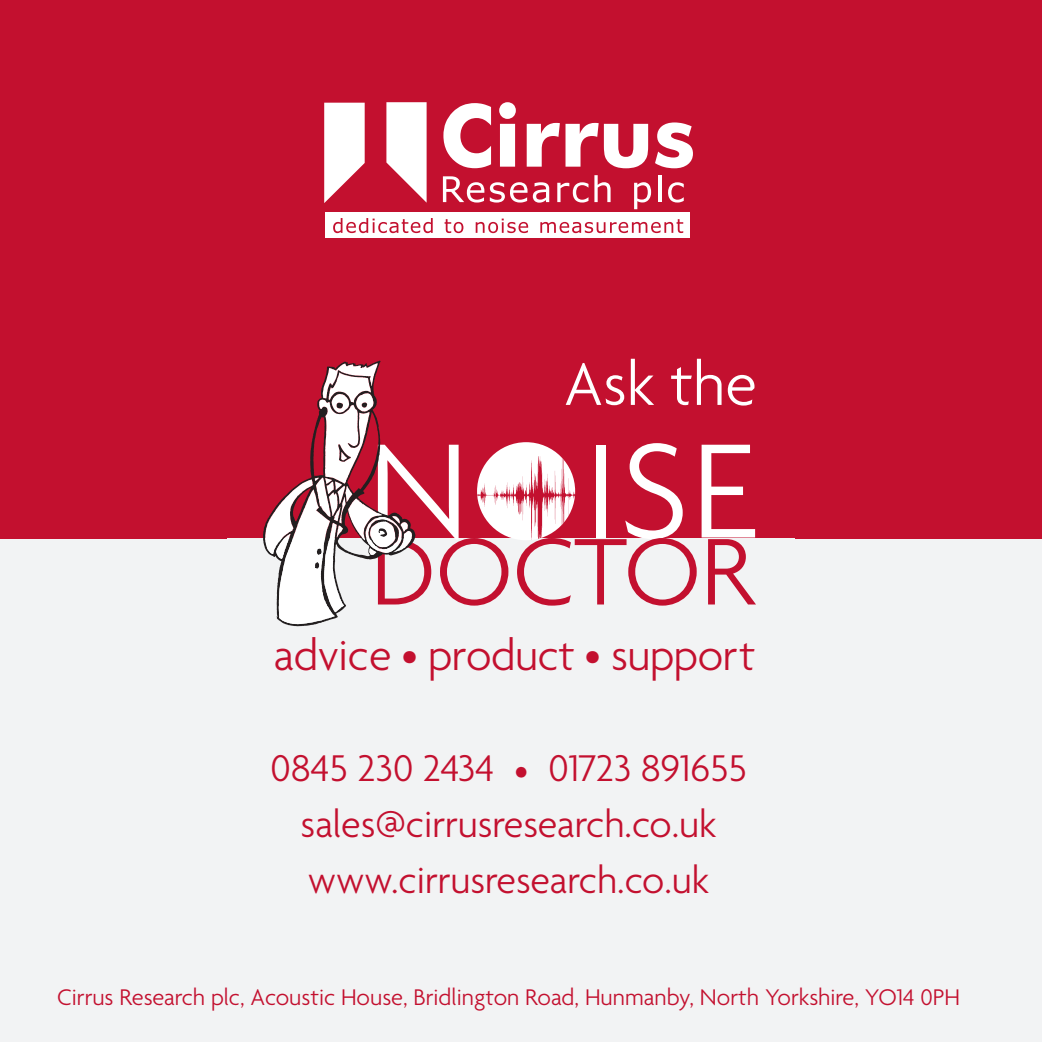
<style>
.page{position:relative;width:1042px;height:1042px;background:#fff}
.page>*{position:absolute;margin:0;border:0;box-sizing:border-box;transform-origin:0 0}
.t1{font:300 64.92px "Agenda";color:#fff}
.t2{font:300 46.2px "Agenda";letter-spacing:-.01em;color:#c3102f}
.t3{font:300 40.25px "Agenda";color:#c3102f}
.t4{font:300 24.5px "Agenda";color:#c3102f}
.s1{font-family:"Minion Pro";font-weight:400}
</style>
<div class="page">
<div style="left:0;top:531px;width:1042px;height:511px;background:#f2f3f4"></div>
<div style="left:0;top:0;width:1042px;height:538px;background:#c3102f"></div>
<svg style="left:263px;top:361px;width:493px;height:265px"></svg>
<svg style="left:324px;top:103px;width:41px;height:100px"></svg>
<svg style="left:386px;top:102px;width:41px;height:101px"></svg>
<svg style="left:443px;top:103px;width:48px;height:65px"></svg>
<svg style="left:499px;top:102px;width:17px;height:65px"></svg>
<svg style="left:527px;top:123px;width:121px;height:45px"></svg>
<svg style="left:655px;top:122px;width:38px;height:46px"></svg>
<svg style="left:443px;top:176px;width:41px;height:27px"></svg>
<svg style="left:490px;top:182px;width:37px;height:21px"></svg>
<svg style="left:533px;top:182px;width:16px;height:21px"></svg>
<svg style="left:557px;top:182px;width:31px;height:20px"></svg>
<svg style="left:594px;top:175px;width:16px;height:27px"></svg>
<svg style="left:634px;top:182px;width:17px;height:27px"></svg>
<hr style="left:658px;top:175px;width:3px;height:27px;background:#fff">
<svg style="left:668px;top:182px;width:16px;height:20px"></svg>
<div style="left:326px;top:213px;width:364px;height:25px;background:#fff"></div>
<svg style="left:333px;top:218px;width:100px;height:15px"></svg>
<svg style="left:444px;top:219px;width:19px;height:14px"></svg>
<svg style="left:476px;top:219px;width:52px;height:14px"></svg>
<svg style="left:540px;top:219px;width:143px;height:14px"></svg>
<p class="t1" style="left:564px;top:349px;width:194px">Ask the</p>
<p class="t2" style="left:274px;top:630px;width:483px">advice • product • support</p>
<p class="t3" style="left:270px;top:746px;width:478px">0845 230 2434 <span class="s1">•</span> 01723 891655</p>
<p class="t3" style="left:301px;top:802px;width:417px">sales@cirrusresearch.co.uk</p>
<p class="t3" style="left:308px;top:858px;width:403px">www.cirrusresearch.co.uk</p>
<p class="t4" style="left:57px;top:984px;width:904px">Cirrus Research plc, Acoustic House, Bridlington Road, Hunmanby, North Yorkshire, YO14 0PH</p>
</div>
